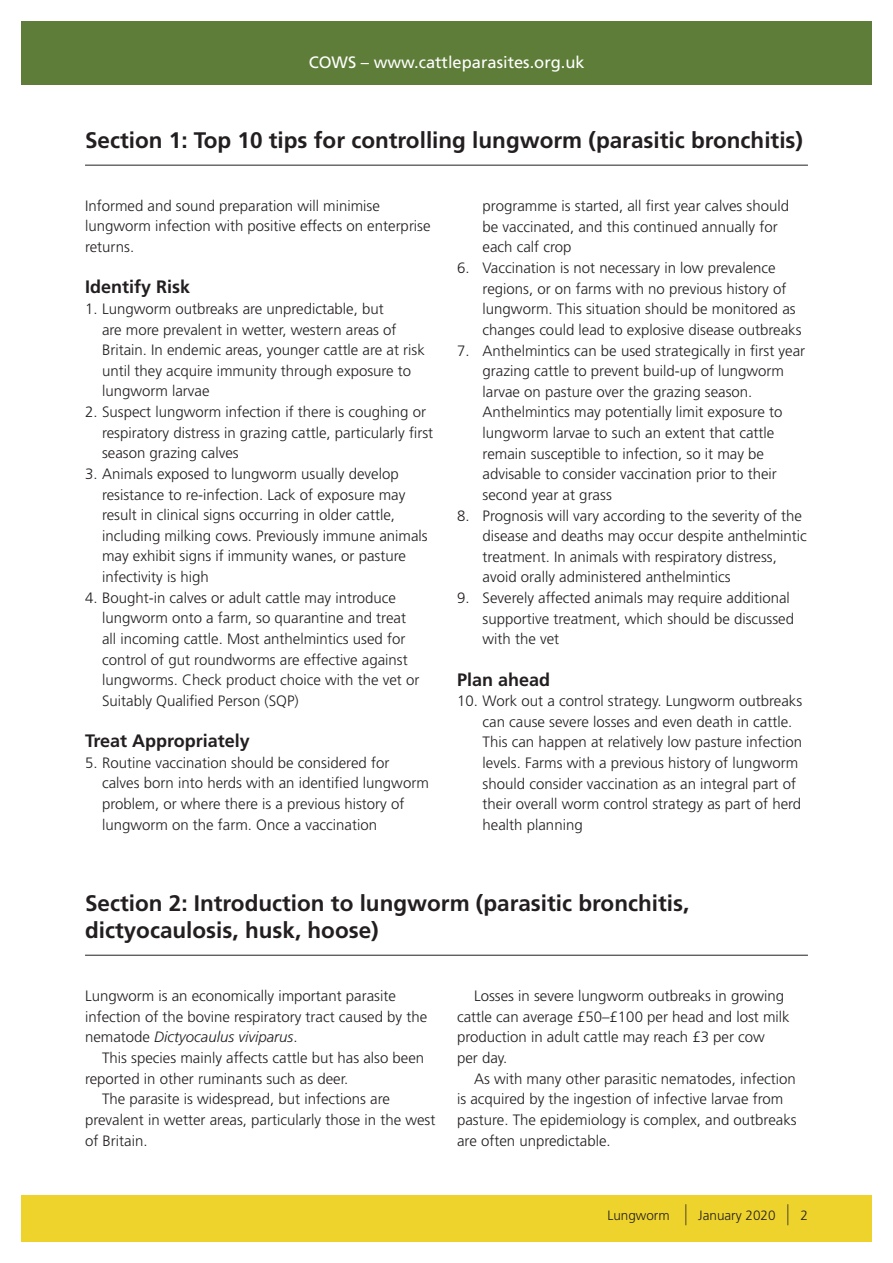
<style>
.page{position:relative;width:893px;height:1263px;background:#fff}
.page>*{position:absolute;margin:0;border:0;box-sizing:border-box;transform-origin:0 0}
.t1{font:700 22.5px/27px "Frutiger";color:#231f20}
.t2{font:700 18px "Frutiger";color:#231f20}
.t3{font:16.5px "Frutiger";color:#fff}
.t4{font:300 15px/20.7px "Frutiger";color:#231f20}
.t5{font:300 13.5px "Frutiger";color:#231f20}
.s1{font-style:italic}
.s2{font-size:21px}
</style>
<div class="page">
<div style="left:22px;top:21px;width:850px;height:64px;background:#5d7d38"></div>
<div style="left:22px;top:1195px;width:850px;height:47px;background:#efd32d"></div>
<hr style="left:85px;top:165px;width:723px;height:1px;background:#231f20">
<hr style="left:85px;top:955px;width:723px;height:1px;background:#231f20">
<p class="t3" style="left:309px;top:53px;width:277px">COWS – www.cattleparasites.org.uk</p>
<h1 class="t1" style="left:85px;top:127px;width:720px">Section 1: Top 10 tips for controlling lungworm (parasitic bronchitis)</h1>
<p class="t4" style="left:85px;top:196px;width:347px">Informed and sound preparation will minimise lungworm infection with positive effects on enterprise returns.</p>
<p class="t2" style="left:85px;top:276px;width:107px">Identify Risk</p>
<p class="t4" style="left:102px;top:299px;width:324px;text-indent:-17px">1. Lungworm outbreaks are unpredictable, but<br>are more prevalent in wetter, western areas of Britain. In endemic areas, younger cattle are at risk until they acquire immunity through exposure to lungworm larvae</p>
<p class="t4" style="left:102px;top:402px;width:333px;text-indent:-17px">2. Suspect lungworm infection if there is coughing or respiratory distress in grazing cattle, particularly first season grazing calves</p>
<p class="t4" style="left:102px;top:464px;width:327px;text-indent:-17px">3. Animals exposed to lungworm usually develop resistance to re-infection. Lack of exposure may result in clinical signs occurring in older cattle, including milking cows. Previously immune animals may exhibit signs if immunity wanes, or pasture infectivity is high</p>
<p class="t4" style="left:102px;top:587px;width:319px;text-indent:-17px">4. Bought-in calves or adult cattle may introduce lungworm onto a farm, so quarantine and treat all incoming cattle. Most anthelmintics used for control of gut roundworms are effective against lungworms. Check product choice with the vet or Suitably Qualified Person (SQP)</p>
<p class="t2" style="left:85px;top:730px;width:166px">Treat Appropriately</p>
<p class="t4" style="left:102px;top:752px;width:328px;text-indent:-17px">5. Routine vaccination should be considered for calves born into herds with an identified lungworm problem, or where there is a previous history of lungworm on the farm. Once a vaccination</p>
<p class="t4" style="left:483px;top:196px;width:308px">programme is started, all first year calves should be vaccinated, and this continued annually for each calf crop</p>
<p class="t4" style="left:483px;top:258px;width:320px;text-indent:-26px">6. Vaccination is not necessary in low prevalence regions, or on farms with no previous history of lungworm. This situation should be monitored as changes could lead to explosive disease outbreaks</p>
<p class="t4" style="left:483px;top:340px;width:324px;text-indent:-26px">7. Anthelmintics can be used strategically in first year grazing cattle to prevent build-up of lungworm larvae on pasture over the grazing season.<br>Anthelmintics may potentially limit exposure to lungworm larvae to such an extent that cattle remain susceptible to infection, so it may be advisable to consider vaccination prior to their second year at grass</p>
<p class="t4" style="left:483px;top:505px;width:326px;text-indent:-26px">8. Prognosis will vary according to the severity of the disease and deaths may occur despite anthelmintic treatment. In animals with respiratory distress, avoid orally administered anthelmintics</p>
<p class="t4" style="left:483px;top:588px;width:313px;text-indent:-26px">9. Severely affected animals may require additional supportive treatment, which should be discussed with the vet</p>
<p class="t2" style="left:457px;top:669px;width:95px">Plan ahead</p>
<p class="t4" style="left:483px;top:691px;width:321px;text-indent:-26px">10. Work out a control strategy. Lungworm outbreaks can cause severe losses and even death in cattle.<br>This can happen at relatively low pasture infection levels. Farms with a previous history of lungworm should consider vaccination as an integral part of their overall worm control strategy as part of herd health planning</p>
<h1 class="t1" style="left:85px;top:890px;width:606px">Section 2: Introduction to lungworm (parasitic bronchitis, dictyocaulosis, husk, hoose)</h1>
<p class="t4" style="left:85px;top:986px;width:344px">Lungworm is an economically important parasite infection of the bovine respiratory tract caused by the nematode <span class="s1">Dictyocaulus viviparus</span>.</p>
<p class="t4" style="left:102px;top:1048px;width:324px">This species mainly affects cattle but has also been</p>
<p class="t4" style="left:85px;top:1068px;width:265px">reported in other ruminants such as deer.</p>
<p class="t4" style="left:102px;top:1089px;width:289px">The parasite is widespread, but infections are</p>
<p class="t4" style="left:85px;top:1109px;width:352px">prevalent in wetter areas, particularly those in the west</p>
<p class="t4" style="left:85px;top:1130px;width:64px">of Britain.</p>
<p class="t4" style="left:457px;top:986px;width:334px;text-indent:17px">Losses in severe lungworm outbreaks in growing cattle can average £50–£100 per head and lost milk production in adult cattle may reach £3 per cow<br>per day.</p>
<p class="t4" style="left:457px;top:1068px;width:341px;text-indent:17px">As with many other parasitic nematodes, infection is acquired by the ingestion of infective larvae from pasture. The epidemiology is complex, and outbreaks are often unpredictable.</p>
<p class="t5" style="left:607px;top:1208px;width:202px">Lungworm <span class="s2">|</span> January 2020 <span class="s2">|</span> 2</p>
</div>
